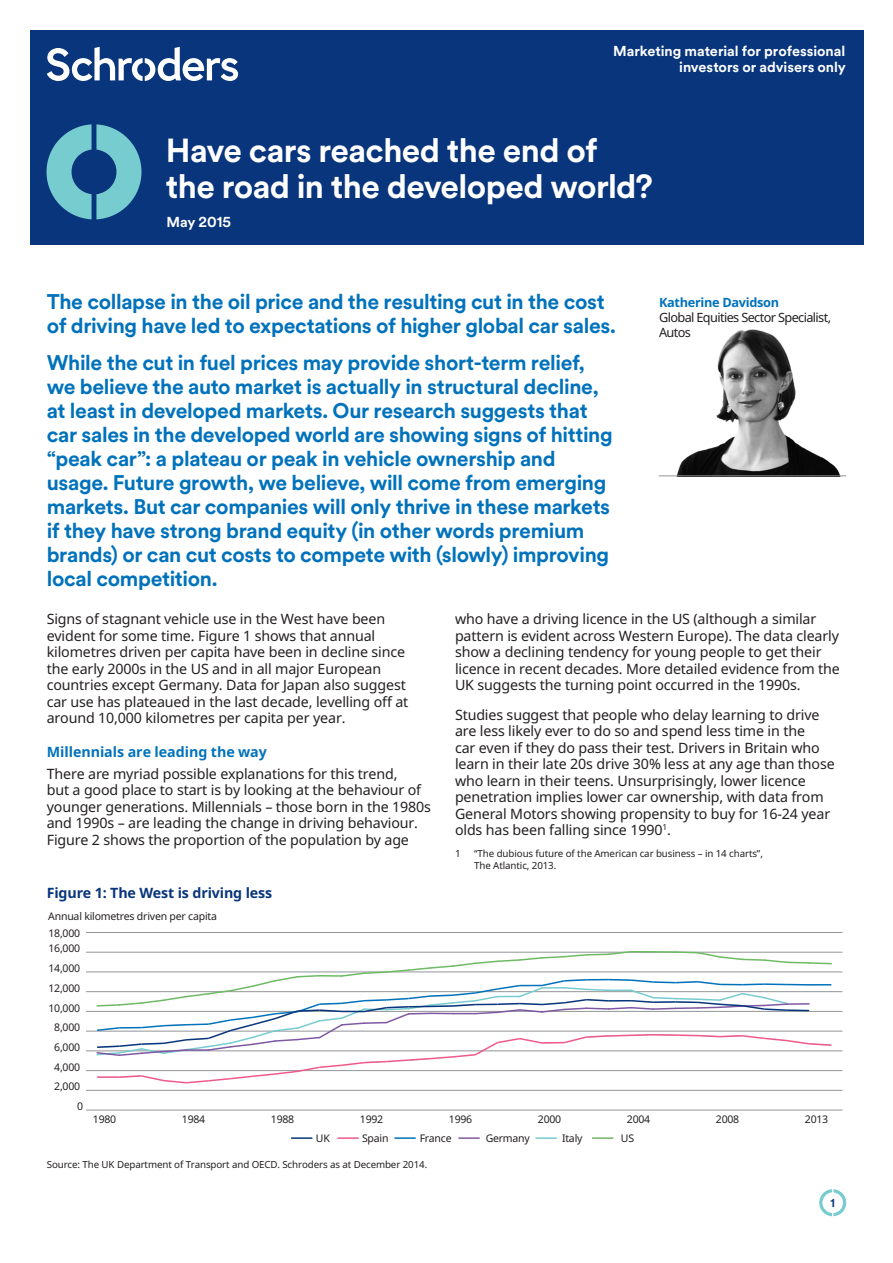
<style>
.page{position:relative;width:893px;height:1263px;background:#fff}
.page>*{position:absolute;margin:0;border:0;box-sizing:border-box;transform-origin:0 0}
._22_24_Heading_White{font:700 33px/36px "Schroders Circular";letter-spacing:-.02em;color:#fff}
._14_16_Intro_Bright{font:700 21px/24px "Schroders Circular";letter-spacing:-.02em;color:#0072bc}
._9_5_11_Body_Text_Bl{font:14.25px/16.5px "Noto Sans";letter-spacing:-.01em;color:#231f20}
._9_5_11_Audience_Tex{font:700 14.25px/16.5px "Schroders Circular";color:#fff;text-align:right}
._9_5_11_Sub_Head_Bod{font:700 14.25px "Noto Sans";letter-spacing:-.01em;color:#08357c}
._9_5_11_Sub_Head_Bod-2{font:700 14.25px "Noto Sans";letter-spacing:-.005em;color:#0072bc}
._7_5_9_Body_Text_Bla{font:12.75px/15px "Noto Sans";letter-spacing:-.05em;color:#231f20}
._7_5_9_Body_Text_Bol{font:700 12.75px "Noto Sans";letter-spacing:-.025em;color:#0072bc}
._7_5_10_Folio_Text_P{font:700 11.25px "Schroders Circular";color:#08357c}
.t1{font:10.5px "Noto Sans";letter-spacing:-.02em;color:#231f20}
._6_5_8_Footnote{font:9.75px/12px "Noto Sans";letter-spacing:-.01em;color:#231f20}
._6_5_8_Source_Text{font:9.75px "Noto Sans";letter-spacing:-.01em;color:#231f20}
</style>
<div class="page">
<img style="left:677px;top:329px;width:163px;height:146px">
<div style="left:30px;top:30px;width:833px;height:214px;background:#08357c"></div>
<svg style="left:47px;top:47px;width:191px;height:34px"></svg>
<svg style="left:47px;top:124px;width:94px;height:95px"></svg>
<hr style="left:659px;top:475px;width:187px;height:1px;background:#939598">
<hr style="left:86px;top:1110px;width:756px;height:1px;background:#939598">
<hr style="left:86px;top:1090px;width:756px;height:1px;background:#939598">
<hr style="left:86px;top:1070px;width:756px;height:1px;background:#939598">
<hr style="left:86px;top:1050px;width:756px;height:1px;background:#939598">
<hr style="left:86px;top:1031px;width:756px;height:1px;background:#939598">
<hr style="left:86px;top:1011px;width:756px;height:1px;background:#939598">
<hr style="left:86px;top:991px;width:756px;height:1px;background:#939598">
<hr style="left:86px;top:972px;width:756px;height:1px;background:#939598">
<hr style="left:86px;top:952px;width:756px;height:1px;background:#939598">
<hr style="left:86px;top:932px;width:756px;height:1px;background:#939598">
<svg style="left:95px;top:951px;width:738px;height:133px"></svg>
<hr style="left:787px;top:1009px;width:22px;height:2px;background:#08357c">
<hr style="left:291px;top:1137px;width:21px;height:2px;background:#08357c">
<hr style="left:337px;top:1137px;width:22px;height:2px;background:#f05988">
<hr style="left:394px;top:1137px;width:22px;height:2px;background:#0072bc">
<hr style="left:458px;top:1137px;width:22px;height:2px;background:#7f58a4">
<hr style="left:535px;top:1137px;width:22px;height:2px;background:#77ccd0">
<hr style="left:592px;top:1137px;width:21px;height:2px;background:#6fba64">
<svg style="left:819px;top:1189px;width:27px;height:27px"></svg>
<p class="_9_5_11_Audience_Tex" style="left:613px;top:42px;width:234px">Marketing material for professional investors or advisers only</p>
<p class="_22_24_Heading_White" style="left:166px;top:131px;width:489px">Have cars reached the end of the road in the developed world?</p>
<p class="_9_5_11_Audience_Tex" style="left:166px;top:213px;width:66px">May 2015</p>
<p class="_14_16_Intro_Bright" style="left:47px;top:289px;width:571px">The collapse in the oil price and the resulting cut in the cost of driving have led to expectations of higher global car sales.</p>
<p class="_14_16_Intro_Bright" style="left:47px;top:350px;width:567px">While the cut in fuel prices may provide short-term relief, we believe the auto market is actually in structural decline, at least in developed markets. Our research suggests that car sales in the developed world are showing signs of hitting “peak car”: a plateau or peak in vehicle ownership and usage. Future growth, we believe, will come from emerging markets. But car companies will only thrive in these markets if they have strong brand equity (in other words premium brands) or can cut costs to compete with (slowly) improving local competition.</p>
<p class="_7_5_9_Body_Text_Bol" style="left:659px;top:293px;width:122px">Katherine Davidson</p>
<p class="_7_5_9_Body_Text_Bla" style="left:659px;top:309px;width:173px">Global Equities Sector Specialist,<br>Autos</p>
<p class="_9_5_11_Body_Text_Bl" style="left:47px;top:611px;width:363px">Signs of stagnant vehicle use in the West have been evident for some time. Figure 1 shows that annual kilometres driven per capita have been in decline since the early 2000s in the US and in all major European countries except Germany. Data for Japan also suggest car use has plateaued in the last decade, levelling off at around 10,000 kilometres per capita per year.</p>
<p class="_9_5_11_Sub_Head_Bod-2" style="left:47px;top:742px;width:222px">Millennials are leading the way</p>
<p class="_9_5_11_Body_Text_Bl" style="left:47px;top:765px;width:386px">There are myriad possible explanations for this trend,<br>but a good place to start is by looking at the behaviour of younger generations. Millennials – those born in the 1980s and 1990s – are leading the change in driving behaviour.<br>Figure 2 shows the proportion of the population by age</p>
<p class="_9_5_11_Sub_Head_Bod" style="left:47px;top:882px;width:227px">Figure 1: The West is driving less</p>
<p class="t1" style="left:48px;top:909px;width:170px">Annual kilometres driven per capita</p>
<p class="t1" style="left:48px;top:926px;width:33px">18,000</p>
<p class="t1" style="left:48px;top:941px;width:33px">16,000</p>
<p class="t1" style="left:48px;top:961px;width:33px">14,000</p>
<p class="t1" style="left:48px;top:981px;width:33px">12,000</p>
<p class="t1" style="left:48px;top:1000px;width:33px">10,000</p>
<p class="t1" style="left:54px;top:1020px;width:28px">8,000</p>
<p class="t1" style="left:54px;top:1040px;width:28px">6,000</p>
<p class="t1" style="left:54px;top:1059px;width:28px">4,000</p>
<p class="t1" style="left:54px;top:1079px;width:28px">2,000</p>
<p class="t1" style="left:77px;top:1099px;width:8px">0</p>
<p class="_9_5_11_Body_Text_Bl" style="left:455px;top:611px;width:386px">who have a driving licence in the US (although a similar pattern is evident across Western Europe). The data clearly show a declining tendency for young people to get their licence in recent decades. More detailed evidence from the UK suggests the turning point occurred in the 1990s.</p>
<p class="_9_5_11_Body_Text_Bl" style="left:455px;top:706px;width:381px">Studies suggest that people who delay learning to drive are less likely ever to do so and spend less time in the<br>car even if they do pass their test. Drivers in Britain who learn in their late 20s drive 30% less at any age than those who learn in their teens. Unsurprisingly, lower licence penetration implies lower car ownership, with data from General Motors showing propensity to buy for 16-24 year olds has been falling since 1990<sup>1</sup>.</p>
<p class="_6_5_8_Footnote" style="left:455px;top:847px;width:7px">1</p>
<p class="_6_5_8_Footnote" style="left:474px;top:847px;width:290px">“The dubious future of the American car business – in 14 charts”,<br>The Atlantic, 2013.</p>
<p class="t1" style="left:93px;top:1112px;width:25px">1980</p>
<p class="t1" style="left:182px;top:1112px;width:25px">1984</p>
<p class="t1" style="left:271px;top:1112px;width:25px">1988</p>
<p class="t1" style="left:360px;top:1112px;width:25px">1992</p>
<p class="t1" style="left:449px;top:1112px;width:25px">1996</p>
<p class="t1" style="left:538px;top:1112px;width:25px">2000</p>
<p class="t1" style="left:627px;top:1112px;width:25px">2004</p>
<p class="t1" style="left:716px;top:1112px;width:25px">2008</p>
<p class="t1" style="left:805px;top:1112px;width:25px">2013</p>
<p class="t1" style="left:316px;top:1131px;width:15px">UK</p>
<p class="t1" style="left:362px;top:1131px;width:28px">Spain</p>
<p class="t1" style="left:420px;top:1131px;width:34px">France</p>
<p class="t1" style="left:486px;top:1131px;width:46px">Germany</p>
<p class="t1" style="left:562px;top:1131px;width:22px">Italy</p>
<p class="t1" style="left:621px;top:1131px;width:15px">US</p>
<p class="_6_5_8_Source_Text" style="left:47px;top:1158px;width:382px">Source: The UK Department of Transport and OECD. Schroders as at December 2014.</p>
<p class="_7_5_10_Folio_Text_P" style="left:830px;top:1195px;width:6px">1</p>
</div>
